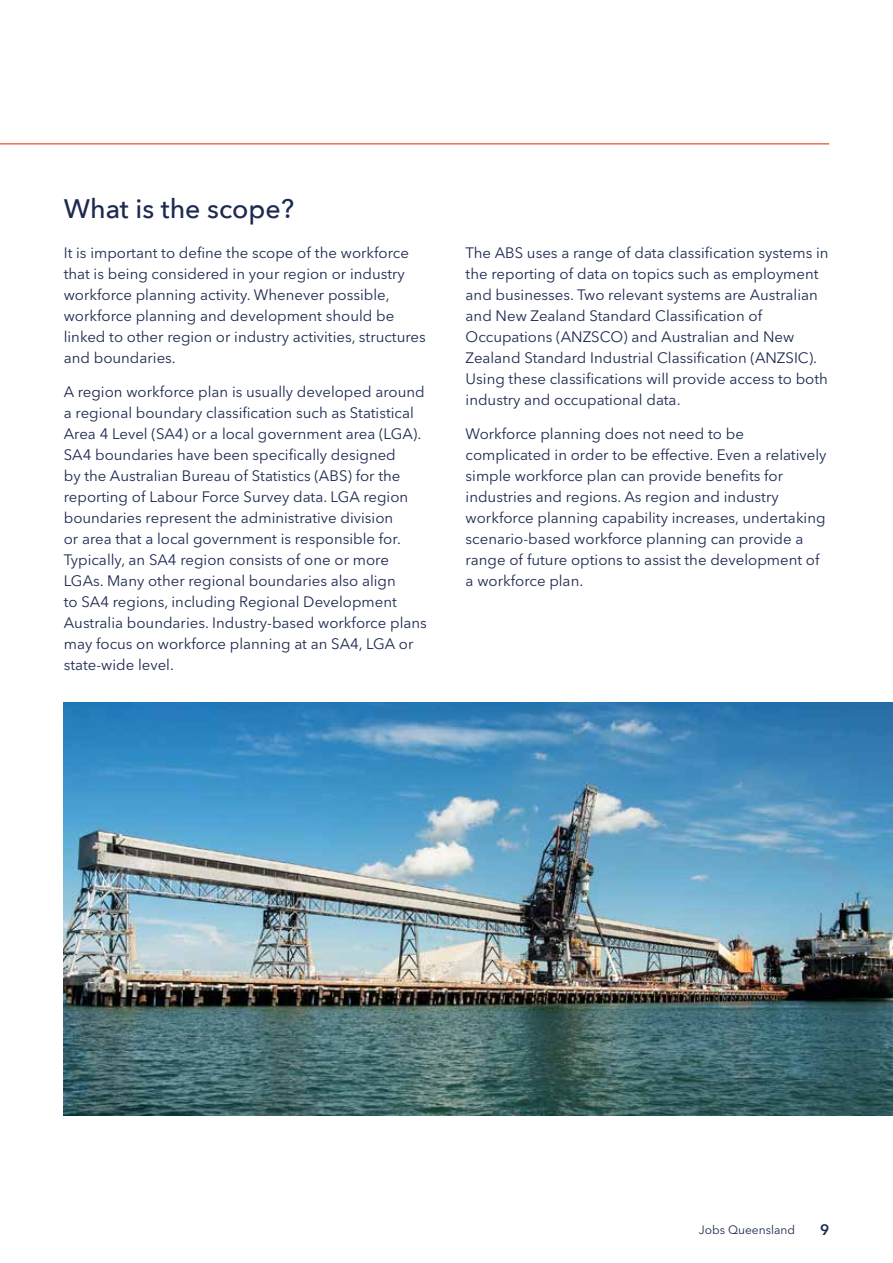
<style>
.page{position:relative;width:893px;height:1263px;background:#fff}
.page>*{position:absolute;margin:0;border:0;box-sizing:border-box;transform-origin:0 0}
.t1{font:500 26.7px "Avenir Next";color:#1d2a50}
.t2{font:15px/21px "Avenir Next LT Pro";color:#1d2a50}
.t3{font:600 15px "Avenir Next LT Pro";color:#1d2a50}
.t4{font:12px "Avenir Next LT Pro";color:#1d2a50}
</style>
<div class="page">
<img style="left:64px;top:703px;width:829px;height:413px">
<hr style="left:0;top:143px;width:829px;height:2px;background:#ed6f4b">
<h1 class="t1" style="left:64px;top:186px;width:232px">What is the scope?</h1>
<p class="t2" style="left:64px;top:242px;width:363px">It is important to define the scope of the workforce that is being considered in your region or industry workforce planning activity. Whenever possible, workforce planning and development should be linked to other region or industry activities, structures and boundaries.</p>
<p class="t2" style="left:64px;top:381px;width:365px">A region workforce plan is usually developed around a regional boundary classification such as Statistical Area 4 Level (SA4) or a local government area (LGA).<br>SA4 boundaries have been specifically designed<br>by the Australian Bureau of Statistics (ABS) for the reporting of Labour Force Survey data. LGA region boundaries represent the administrative division<br>or area that a local government is responsible for.<br>Typically, an SA4 region consists of one or more LGAs. Many other regional boundaries also align<br>to SA4 regions, including Regional Development Australia boundaries. Industry-based workforce plans may focus on workforce planning at an SA4, LGA or state-wide level.</p>
<p class="t2" style="left:466px;top:242px;width:364px">The ABS uses a range of data classification systems in the reporting of data on topics such as employment and businesses. Two relevant systems are Australian and New Zealand Standard Classification of Occupations (ANZSCO) and Australian and New Zealand Standard Industrial Classification (ANZSIC).<br>Using these classifications will provide access to both industry and occupational data.</p>
<p class="t2" style="left:466px;top:423px;width:362px">Workforce planning does not need to be complicated in order to be effective. Even a relatively simple workforce plan can provide benefits for industries and regions. As region and industry workforce planning capability increases, undertaking scenario-based workforce planning can provide a range of future options to assist the development of a workforce plan.</p>
<p class="t4" style="left:699px;top:1222px;width:98px">Jobs Queensland</p>
<p class="t3" style="left:820px;top:1220px;width:11px">9</p>
</div>
